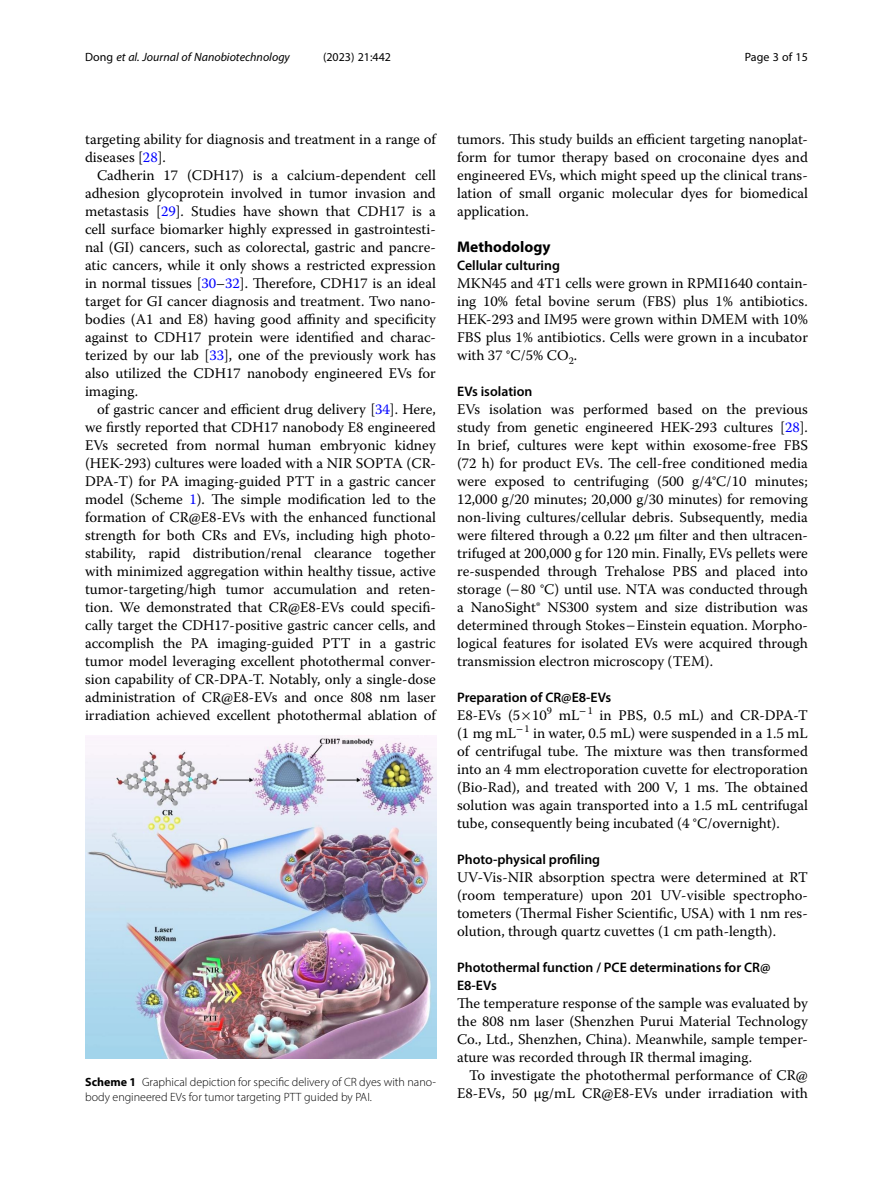
<style>
.page{position:relative;width:893px;height:1191px;background:#fff}
.page>*{position:absolute;margin:0;border:0;box-sizing:border-box;transform-origin:0 0}
.Head_1{font:700 15.45px "Myriad Pro";color:#000}
.Body_Text_Indent{font:14.7px/18px "Warnock Pro";color:#000;text-align:justify}
.Body_Text{font:14.7px/18px "Warnock Pro";color:#000;text-align:justify}
.Head_2{font:600 13.8px/18px "Myriad Pro";color:#000}
.Head_2_After_1{font:600 13.8px "Myriad Pro";color:#000}
.Figure_Caption{font:300 12px/15px "Myriad Pro";color:#000}
.t1{font:italic 12px "Myriad Pro";color:#000}
.t2{font:12px "Myriad Pro";color:#000}
.s1{font-style:normal}
.s2{color:#00f}
.s3{font-weight:700}
</style>
<div class="page">
<img style="left:85px;top:736px;width:351px;height:323px">
<p class="t1" style="left:85px;top:50px;width:206px"><span class="s1">Dong</span> et al. Journal of Nanobiotechnology</p>
<p class="t2" style="left:323px;top:50px;width:70px">(2023) 21:442</p>
<p class="t2" style="left:745px;top:50px;width:65px">Page 3 of 15</p>
<p class="Body_Text_Indent" style="left:85px;top:130px;width:352px">targeting ability for diagnosis and treatment in a range of diseases [<span class="s2">28</span>].</p>
<p class="Body_Text_Indent" style="left:85px;top:166px;width:352px;text-indent:12px">Cadherin 17 (CDH17) is a calcium-dependent cell adhesion glycoprotein involved in tumor invasion and metastasis [<span class="s2">29</span>]. Studies have shown that CDH17 is a cell surface biomarker highly expressed in gastrointesti&shy;nal (GI) cancers, such as colorectal, gastric and pancre&shy;atic cancers, while it only shows a restricted expression in normal tissues [<span class="s2">30</span>–<span class="s2">32</span>]. Therefore, CDH17 is an ideal target for GI cancer diagnosis and treatment. Two nano&shy;bodies (A1 and E8) having good affinity and specificity against to CDH17 protein were identified and charac&shy;terized by our lab [<span class="s2">33</span>], one of the previously work has also utilized the CDH17 nanobody engineered EVs for imaging.</p>
<p class="Body_Text_Indent" style="left:85px;top:400px;width:352px;text-indent:12px">of gastric cancer and efficient drug delivery [<span class="s2">34</span>]. Here, we firstly reported that CDH17 nanobody E8 engineered EVs secreted from normal human embryonic kidney (HEK-293) cultures were loaded with a NIR SOPTA (CR-DPA-T) for PA imaging-guided PTT in a gastric cancer model (Scheme <span class="s2">1</span>). The simple modification led to the formation of CR@E8-EVs with the enhanced functional strength for both CRs and EVs, including high photo&shy;stability, rapid distribution/renal clearance together with minimized aggregation within healthy tissue, active tumor-targeting/high tumor accumulation and reten&shy;tion. We demonstrated that CR@E8-EVs could specifi&shy;cally target the CDH17-positive gastric cancer cells, and accomplish the PA imaging-guided PTT in a gastric tumor model leveraging excellent photothermal conver&shy;sion capability of CR-DPA-T. Notably, only a single-dose administration of CR@E8-EVs and once 808 nm laser irradiation achieved excellent photothermal ablation of</p>
<p class="Figure_Caption" style="left:85px;top:1074px;width:352px"><span class="s3">Scheme 1</span> Graphical depiction for specific delivery of CR dyes with nano&shy;body engineered EVs for tumor targeting PTT guided by PAI.</p>
<p class="Body_Text_Indent" style="left:457px;top:130px;width:352px">tumors. This study builds an efficient targeting nanoplat&shy;form for tumor therapy based on croconaine dyes and engineered EVs, which might speed up the clinical trans&shy;lation of small organic molecular dyes for biomedical application.</p>
<p class="Head_1" style="left:457px;top:237px;width:95px">Methodology</p>
<p class="Head_2_After_1" style="left:457px;top:257px;width:104px">Cellular culturing</p>
<p class="Body_Text" style="left:457px;top:274px;width:352px">MKN45 and 4T1 cells were grown in RPMI1640 contain&shy;ing 10% fetal bovine serum (FBS) plus 1% antibiotics.<br>HEK-293 and IM95 were grown within DMEM with 10% FBS plus 1% antibiotics. Cells were grown in a incubator with 37 °C/5% CO<sub>2</sub>.</p>
<p class="Head_2" style="left:457px;top:382px;width:77px">EVs isolation</p>
<p class="Body_Text" style="left:457px;top:400px;width:352px">EVs isolation was performed based on the previous study from genetic engineered HEK-293 cultures [<span class="s2">28</span>].<br>In brief, cultures were kept within exosome-free FBS (72 h) for product EVs. The cell-free conditioned media were exposed to centrifuging (500 g/4°C/10 minutes; 12,000 g/20 minutes; 20,000 g/30 minutes) for removing non-living cultures/cellular debris. Subsequently, media were filtered through a 0.22 μm filter and then ultracen&shy;trifuged at 200,000 g for 120 min. Finally, EVs pellets were re-suspended through Trehalose PBS and placed into storage (−80 °C) until use. NTA was conducted through a NanoSight® NS300 system and size distribution was determined through Stokes−Einstein equation. Morpho&shy;logical features for isolated EVs were acquired through transmission electron microscopy (TEM).</p>
<p class="Head_2" style="left:457px;top:688px;width:156px">Preparation of CR@E8-EVs</p>
<p class="Body_Text" style="left:457px;top:706px;width:352px">E8-EVs (5 10<sup>9</sup> mL<sup>−</sup><sup>1</sup> in PBS, 0.5 mL) and CR-DPA-T (1 mg mL<sup>−</sup><sup>1</sup> in water, 0.5 mL) were suspended in a 1.5 mL of centrifugal tube. The mixture was then transformed into an 4 mm electroporation cuvette for electroporation (Bio-Rad), and treated with 200 V, 1 ms. The obtained solution was again transported into a 1.5 mL centrifugal tube, consequently being incubated (4 °C/overnight).</p>
<p class="Head_2" style="left:457px;top:850px;width:145px">Photo-physical profiling</p>
<p class="Body_Text" style="left:457px;top:868px;width:352px">UV-Vis-NIR absorption spectra were determined at RT (room temperature) upon 201 UV-visible spectropho&shy;tometers (Thermal Fisher Scientific, USA) with 1 nm res&shy;olution, through quartz cuvettes (1 cm path-length).</p>
<p class="Head_2" style="left:457px;top:958px;width:315px">Photothermal function / PCE determinations for CR@<br>E8-EVs</p>
<p class="Body_Text" style="left:457px;top:994px;width:352px">The temperature response of the sample was evaluated by the 808 nm laser (Shenzhen Purui Material Technology Co., Ltd., Shenzhen, China). Meanwhile, sample temper&shy;ature was recorded through IR thermal imaging.</p>
<p class="Body_Text_Indent" style="left:457px;top:1066px;width:352px;text-align:right">To investigate the photothermal performance of CR@<br>E8-EVs, 50 µg/mL CR@E8-EVs under irradiation with</p>
</div>
